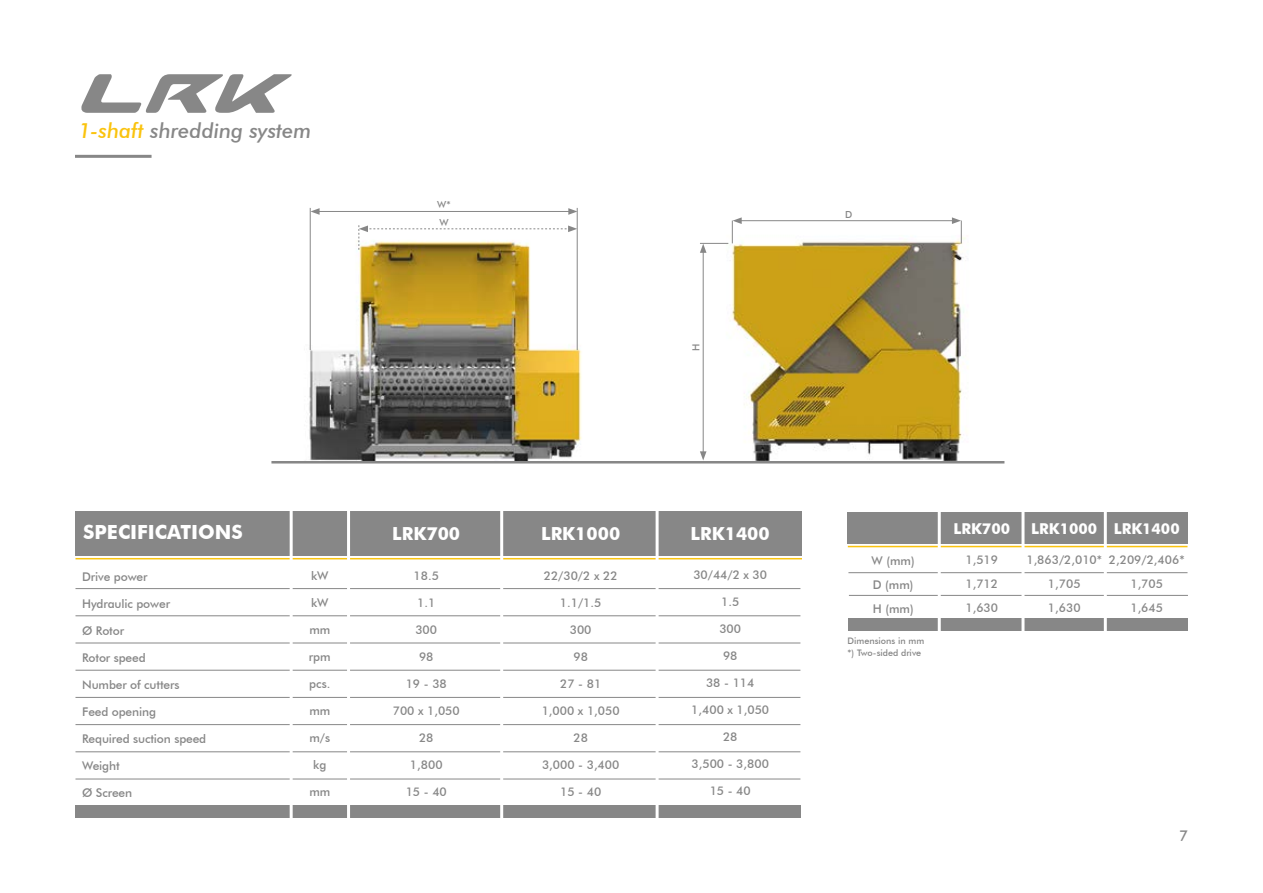
<style>
.page{position:relative;width:1263px;height:893px;background:#fff}
.page>*{position:absolute;margin:0;border:0;box-sizing:border-box;transform-origin:0 0}
.t1{font:italic 54px "Sea Dog 2001";color:#878787}
.t2{font:italic 500 21px "Futura BT";color:#878787}
.t3{font:700 19.5px "Futura BT";color:#fff}
.t4{font:700 18px "Futura BT";color:#fff}
.t5{font:700 15px "Futura BT";color:#fff}
.t6{font:500 15px "Futura BT";color:#878787}
.t7{font:500 12px/24px "Futura BT";color:#878787;text-align:center}
.t8{font:500 9.75px/18.5px "Futura BT";color:#878787}
.t9{font:500 9px/12px "Futura BT";color:#878787}
.s1{color:#fac30e}
</style>
<div class="page">
<hr style="left:75px;top:155px;width:77px;height:3px;background:#878787">
<hr style="left:271px;top:460px;width:733px;height:3px;background:#878787">
<img style="left:702px;top:221px;width:266px;height:239px">
<hr style="left:739px;top:220px;width:215px;height:1px;background:#878787">
<hr style="left:703px;top:250px;width:1px;height:204px;background:#878787">
<svg style="left:700px;top:217px;width:42px;height:36px"></svg>
<svg style="left:700px;top:451px;width:6px;height:9px"></svg>
<img style="left:309px;top:225px;width:273px;height:235px">
<hr style="left:577px;top:208px;width:1px;height:142px;background:#878787">
<hr style="left:310px;top:208px;width:1px;height:142px;background:#878787">
<hr style="left:317px;top:211px;width:254px;height:1px;background:#878787">
<svg style="left:568px;top:208px;width:9px;height:7px"></svg>
<svg style="left:310px;top:208px;width:10px;height:7px"></svg>
<svg style="left:359px;top:225px;width:218px;height:25px"></svg>
<hr style="left:75px;top:588px;width:725px;height:1px;background:#878787">
<hr style="left:75px;top:643px;width:725px;height:1px;background:#878787">
<hr style="left:75px;top:615px;width:725px;height:1px;background:#878787">
<hr style="left:75px;top:697px;width:725px;height:1px;background:#878787">
<hr style="left:75px;top:670px;width:725px;height:1px;background:#878787">
<hr style="left:75px;top:724px;width:725px;height:1px;background:#878787">
<hr style="left:75px;top:751px;width:725px;height:1px;background:#878787">
<hr style="left:75px;top:779px;width:725px;height:1px;background:#878787">
<div style="left:76px;top:511px;width:726px;height:45px;background:#878787"></div>
<div style="left:75px;top:805px;width:725px;height:13px;background:#878787"></div>
<hr style="left:75px;top:558px;width:727px;height:1px;background:#fac30e">
<hr style="left:290px;top:488px;width:3px;height:351px;background:#fff">
<hr style="left:347px;top:499px;width:3px;height:344px;background:#fff">
<hr style="left:500px;top:499px;width:3px;height:344px;background:#fff">
<hr style="left:656px;top:498px;width:3px;height:344px;background:#fff">
<hr style="left:848px;top:572px;width:339px;height:1px;background:#878787">
<hr style="left:849px;top:595px;width:339px;height:1px;background:#878787">
<div style="left:849px;top:618px;width:339px;height:13px;background:#878787"></div>
<div style="left:847px;top:512px;width:341px;height:32px;background:#878787"></div>
<hr style="left:848px;top:546px;width:339px;height:1px;background:#fac30e">
<hr style="left:1104px;top:507px;width:3px;height:132px;background:#fff">
<hr style="left:938px;top:503px;width:3px;height:139px;background:#fff">
<hr style="left:1021px;top:507px;width:3px;height:132px;background:#fff">
<svg style="left:952px;top:217px;width:10px;height:28px"></svg>
<h1 class="t1" style="left:75px;top:74px;width:203px">LrK</h1>
<h2 class="t2" style="left:78px;top:118px;width:235px"><span class="s1">1-shaft</span> shredding system</h2>
<p class="t8" style="left:437px;top:195px;width:15px">W*<br>W</p>
<p class="t8" style="left:687px;top:350px;width:9px;rotate:-90deg">H</p>
<p class="t8" style="left:845px;top:205px;width:9px">D</p>
<h3 class="t3" style="left:83px;top:521px;width:161px">SPECIFICATIONS</h3>
<p class="t7" style="left:82px;top:565px;width:67px">Drive power</p>
<p class="t7" style="left:82px;top:592px;width:89px">Hydraulic power</p>
<p class="t7" style="left:82px;top:619px;width:43px">Ø Rotor</p>
<p class="t7" style="left:82px;top:646px;width:65px">Rotor speed</p>
<p class="t7" style="left:82px;top:673px;width:99px">Number of cutters</p>
<p class="t7" style="left:82px;top:700px;width:75px">Feed opening</p>
<p class="t7" style="left:82px;top:727px;width:126px">Required suction speed</p>
<p class="t7" style="left:82px;top:754px;width:39px">Weight</p>
<p class="t7" style="left:82px;top:781px;width:52px">Ø Screen</p>
<p class="t7" style="left:311px;top:564px;width:19px">kW</p>
<p class="t7" style="left:311px;top:591px;width:19px">kW</p>
<p class="t7" style="left:309px;top:618px;width:22px">mm</p>
<p class="t7" style="left:309px;top:645px;width:23px">rpm</p>
<p class="t7" style="left:309px;top:672px;width:23px">pcs.</p>
<p class="t7" style="left:309px;top:699px;width:22px">mm</p>
<p class="t7" style="left:309px;top:726px;width:22px">m/s</p>
<p class="t7" style="left:313px;top:753px;width:15px">kg</p>
<p class="t7" style="left:309px;top:780px;width:22px">mm</p>
<h3 class="t4" style="left:392px;top:523px;width:69px">LRK700</h3>
<h3 class="t4" style="left:541px;top:523px;width:81px">LRK1000</h3>
<h3 class="t4" style="left:691px;top:523px;width:81px">LRK1400</h3>
<p class="t5" style="left:953px;top:519px;width:58px">LRK700</p>
<p class="t5" style="left:1031px;top:519px;width:150px">LRK1000 LRK1400</p>
<p class="t7" style="left:414px;top:564px;width:27px">18.5</p>
<p class="t7" style="left:417px;top:591px;width:20px">1.1</p>
<p class="t7" style="left:415px;top:618px;width:23px">300</p>
<p class="t7" style="left:419px;top:645px;width:16px">98</p>
<p class="t7" style="left:406px;top:672px;width:43px">19 - 38</p>
<p class="t7" style="left:393px;top:699px;width:69px">700 x 1,050</p>
<p class="t7" style="left:419px;top:726px;width:16px">28</p>
<p class="t7" style="left:410px;top:753px;width:34px">1,800</p>
<p class="t7" style="left:406px;top:780px;width:43px">15 - 40</p>
<p class="t7" style="left:544px;top:564px;width:75px">22/30/2 x 22</p>
<p class="t7" style="left:560px;top:591px;width:43px">1.1/1.5</p>
<p class="t7" style="left:570px;top:618px;width:23px">300</p>
<p class="t7" style="left:573px;top:645px;width:16px">98</p>
<p class="t7" style="left:560px;top:672px;width:43px">27 - 81</p>
<p class="t7" style="left:542px;top:699px;width:79px">1,000 x 1,050</p>
<p class="t7" style="left:573px;top:726px;width:16px">28</p>
<p class="t7" style="left:542px;top:753px;width:79px">3,000 - 3,400</p>
<p class="t7" style="left:560px;top:780px;width:43px">15 - 40</p>
<p class="t7" style="left:693px;top:563px;width:75px">30/44/2 x 30</p>
<p class="t7" style="left:721px;top:590px;width:20px">1.5</p>
<p class="t7" style="left:719px;top:617px;width:23px">300</p>
<p class="t7" style="left:723px;top:644px;width:16px">98</p>
<p class="t7" style="left:706px;top:671px;width:50px">38 - 114</p>
<p class="t7" style="left:691px;top:698px;width:79px">1,400 x 1,050</p>
<p class="t7" style="left:723px;top:725px;width:16px">28</p>
<p class="t7" style="left:691px;top:752px;width:79px">3,500 - 3,800</p>
<p class="t7" style="left:710px;top:779px;width:43px">15 - 40</p>
<p class="t7" style="left:872px;top:548px;width:45px;text-align:justify">W (mm)<br>D (mm)<br>H (mm)</p>
<p class="t9" style="left:847px;top:634px;width:78px">Dimensions in mm *) Two-sided drive</p>
<p class="t7" style="left:965px;top:548px;width:34px;text-align:justify">1,519<br>1,712<br>1,630</p>
<p class="t7" style="left:1026px;top:548px;width:77px">1,863/2,010*<br>1,705<br>1,630</p>
<p class="t7" style="left:1109px;top:548px;width:77px">2,209/2,406*<br>1,705<br>1,645</p>
<p class="t6" style="left:1179px;top:826px;width:11px">7</p>
</div>
